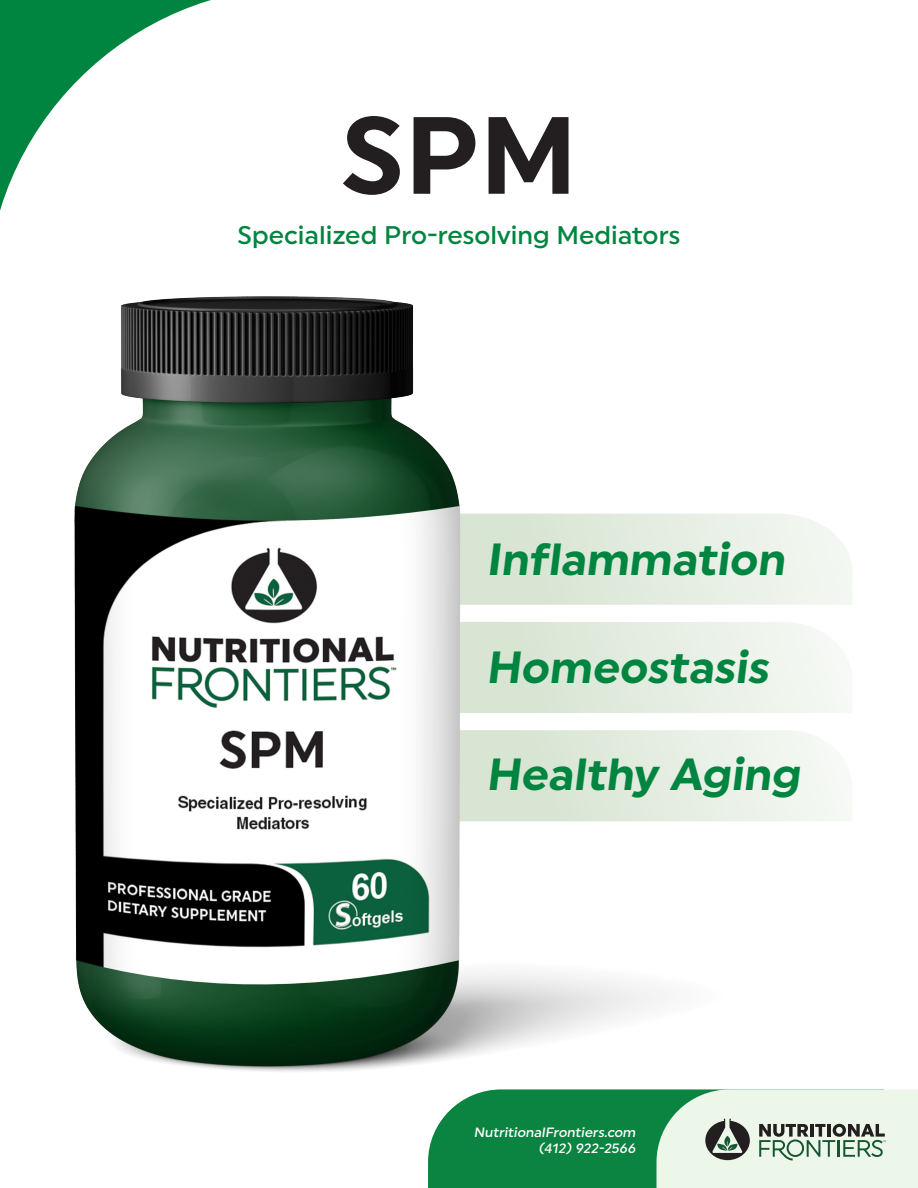
<style>
.page{position:relative;width:918px;height:1188px;background:#fff}
.page>*{position:absolute;margin:0;border:0;box-sizing:border-box;transform-origin:0 0}
.t1{font:700 109.5px "Uniform";color:#231f20}
.t2{font:700 45px "Uniform";color:#008540}
.t3{font:500 25.5px "Uniform";color:#008540}
.t4{font:500 13.5px "Uniform";color:#fff}
</style>
<div class="page">
<svg style="left:0;top:0;width:323px;height:671px"></svg>
<div style="left:428px;top:1089px;width:229px;height:99px;background:#0c8441"></div>
<svg style="left:657px;top:1089px;width:261px;height:99px;background:#cbdbcc"></svg>
<svg style="left:726px;top:514px;width:126px;height:91px;fill:#eff4ed"></svg>
<svg style="left:726px;top:622px;width:126px;height:91px;fill:#f1f6ef"></svg>
<div style="left:726px;top:730px;width:126px;height:91px;background:#f1f5ef"></div>
<img style="left:75px;top:297px;width:651px;height:775px">
<p class="t1" style="left:341px;top:90px;width:238px">SPM</p>
<p class="t3" style="left:237px;top:220px;width:445px">Specialized Pro-resolving Mediators</p>
<p class="t2" style="left:486px;top:532px;width:307px">Inflammation</p>
<p class="t2" style="left:486px;top:640px;width:290px">Homeostasis</p>
<p class="t2" style="left:486px;top:747px;width:322px">Healthy Aging</p>
<p class="t4" style="left:474px;top:1124px;width:166px">NutritionalFrontiers.com</p>
<p class="t4" style="left:538px;top:1140px;width:101px">(412) 922-2566</p>
</div>
